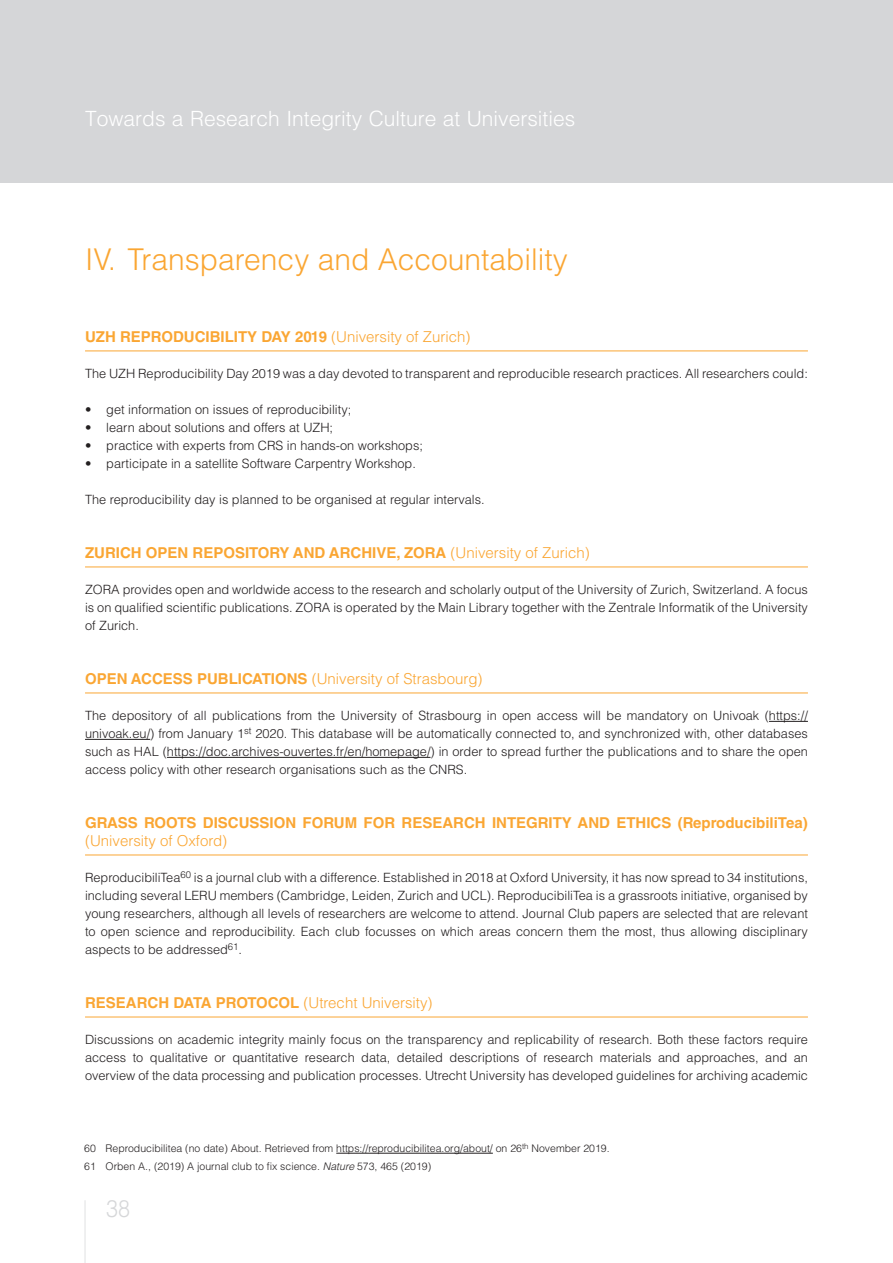
<style>
.page{position:relative;width:893px;height:1263px;background:#fff}
.page>*{position:absolute;margin:0;border:0;box-sizing:border-box;transform-origin:0 0}
.T1_18{font:300 30px "Helvetica LT Std";color:#faa633}
.t1{font:300 24px "Helvetica LT Std";color:#d6d7d9;scale:.9 1}
.t2{font:300 21px "Helvetica LT Std";color:#fff}
.titel_lijn_wit{font:700 15px/18px "Helvetica LT Std";color:#faa633}
.titel_lijn_wit-2{font:300 15px "Helvetica LT Std";color:#faa633}
.t3{font:300 12.75px/18px "Helvetica LT Std";color:#231f20;text-align:justify}
.Endnote_text{font:300 10.5px "Helvetica LT Std";color:#231f20}
.s1{font-weight:300}
.s2{font-weight:700}
.s3{font-style:italic}
</style>
<div class="page">
<div style="left:0;top:0;width:893px;height:183px;background:#d5d6d8"></div>
<hr style="left:84px;top:1200px;width:2px;height:63px;background:#eaebec">
<hr style="left:85px;top:351px;width:723px;height:1px;background:#faa633">
<hr style="left:85px;top:567px;width:723px;height:1px;background:#faa633">
<hr style="left:85px;top:693px;width:723px;height:1px;background:#faa633">
<hr style="left:769px;top:721px;width:39px;height:1px;background:#231f20">
<hr style="left:85px;top:739px;width:65px;height:1px;background:#231f20">
<hr style="left:167px;top:757px;width:264px;height:1px;background:#231f20">
<hr style="left:85px;top:855px;width:723px;height:1px;background:#faa633">
<hr style="left:85px;top:1017px;width:723px;height:1px;background:#faa633">
<hr style="left:336px;top:1153px;width:157px;height:1px;background:#231f20">
<h3 class="t2" style="left:85px;top:105px;width:492px">Towards a Research Integrity Culture at Universities</h3>
<p class="T1_18" style="left:85px;top:241px;width:484px">IV. Transparency and Accountability</p>
<p class="titel_lijn_wit" style="left:85px;top:327px;width:387px">UZH REPRODUCIBILITY DAY 2019 <span class="s1">(University of Zurich)</span></p>
<p class="t3" style="left:85px;top:364px;width:724px">The UZH Reproducibility Day 2019 was a day devoted to transparent and reproducible research practices. All researchers could:</p>
<p class="t3" style="left:85px;top:400px;width:268px">• get information on issues of reproducibility;</p>
<p class="t3" style="left:85px;top:418px;width:250px">• learn about solutions and offers at UZH;</p>
<p class="t3" style="left:85px;top:436px;width:339px">• practice with experts from CRS in hands-on workshops;</p>
<p class="t3" style="left:85px;top:454px;width:332px">• participate in a satellite Software Carpentry Workshop.</p>
<p class="t3" style="left:85px;top:490px;width:401px">The reproducibility day is planned to be organised at regular intervals.</p>
<p class="titel_lijn_wit" style="left:85px;top:543px;width:506px">ZURICH OPEN REPOSITORY AND ARCHIVE, ZORA <span class="s1">(University of Zurich)</span></p>
<p class="t3" style="left:85px;top:580px;width:724px">ZORA provides open and worldwide access to the research and scholarly output of the University of Zurich, Switzerland. A focus is on qualified scientific publications. ZORA is operated by the Main Library together with the Zentrale Informatik of the University of Zurich.</p>
<p class="titel_lijn_wit-2" style="left:85px;top:669px;width:399px"><span class="s2">OPEN ACCESS PUBLICATIONS</span> (University of Strasbourg)</p>
<p class="t3" style="left:85px;top:706px;width:724px">The depository of all publications from the University of Strasbourg in open access will be mandatory on Univoak (https:// univoak.eu/) from January 1<sup>st</sup> 2020. This database will be automatically connected to, and synchronized with, other databases such as HAL (https://doc.archives-ouvertes.fr/en/homepage/) in order to spread further the publications and to share the open access policy with other research organisations such as the CNRS.</p>
<p class="titel_lijn_wit" style="left:85px;top:813px;width:724px">GRASS ROOTS DISCUSSION FORUM FOR RESEARCH INTEGRITY AND ETHICS (ReproducibiliTea) <span class="s1">(University of Oxford)</span></p>
<p class="t3" style="left:85px;top:868px;width:724px">ReproducibiliTea<sup>60</sup> is a journal club with a difference. Established in 2018 at Oxford University, it has now spread to 34 institutions, including several LERU members (Cambridge, Leiden, Zurich and UCL). ReproducibiliTea is a grassroots initiative, organised by young researchers, although all levels of researchers are welcome to attend. Journal Club papers are selected that are relevant to open science and reproducibility. Each club focusses on which areas concern them the most, thus allowing disciplinary aspects to be addressed<sup>61</sup>.</p>
<p class="titel_lijn_wit" style="left:85px;top:993px;width:349px">RESEARCH DATA PROTOCOL <span class="s1">(Utrecht University)</span></p>
<p class="t3" style="left:85px;top:1030px;width:724px">Discussions on academic integrity mainly focus on the transparency and replicability of research. Both these factors require access to qualitative or quantitative research data, detailed descriptions of research materials and approaches, and an overview of the data processing and publication processes. Utrecht University has developed guidelines for archiving academic</p>
<p class="Endnote_text" style="left:84px;top:1142px;width:527px">60 Reproducibilitea (no date) About. Retrieved from https://reproducibilitea.org/about/ on 26<sup>th</sup> November 2019.</p>
<p class="Endnote_text" style="left:84px;top:1160px;width:348px">61 Orben A., (2019) A journal club to fix science. <span class="s3">Nature</span> 573, 465 (2019)</p>
<h2 class="t1" style="left:106px;top:1194px;width:28px">38</h2>
</div>
